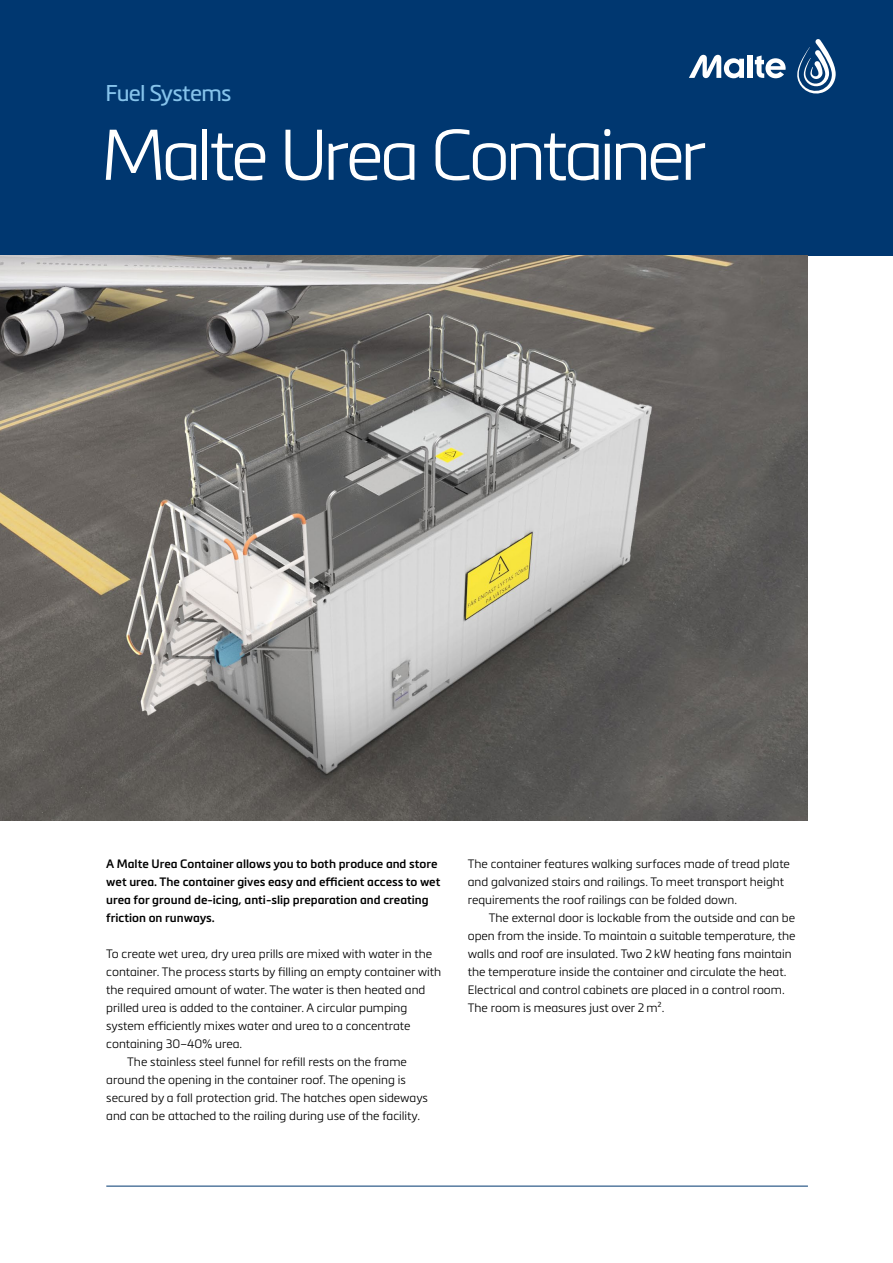
<style>
.page{position:relative;width:893px;height:1263px;background:#fff}
.page>*{position:absolute;margin:0;border:0;box-sizing:border-box;transform-origin:0 0}
.t1{font:300 70.5px "Metronic Pro";letter-spacing:-.055em;color:#fff}
.t2{font:22.5px "Metronic Pro";letter-spacing:-.035em;color:#86c3eb}
.t3{font:300 12px/18px "Metronic Pro";color:#000}
.t4{font:600 12px/18px "Metronic Pro";color:#000}
</style>
<div class="page">
<hr style="left:106px;top:1186px;width:702px;height:1px;background:#003770">
<div style="left:0;top:0;width:893px;height:255px;background:#003770"></div>
<svg style="left:797px;top:39px;width:39px;height:55px"></svg>
<svg style="left:755px;top:55px;width:31px;height:23px"></svg>
<div style="left:747px;top:55px;width:5px;height:23px;background:#fff"></div>
<svg style="left:689px;top:55px;width:55px;height:23px"></svg>
<img style="left:0;top:255px;width:808px;height:566px">
<h2 class="t2" style="left:105px;top:77px;width:127px">Fuel Systems</h2>
<h1 class="t1" style="left:101px;top:107px;width:607px">Malte Urea Container</h1>
<p class="t4" style="left:106px;top:854px;width:336px">A Malte Urea Container allows you to both produce and store wet urea. The container gives easy and efficient access to wet urea for ground de-icing, anti-slip preparation and creating friction on runways.</p>
<p class="t3" style="left:106px;top:944px;width:327px">To create wet urea, dry urea prills are mixed with water in the</p>
<p class="t3" style="left:106px;top:962px;width:336px">container. The process starts by filling an empty container with</p>
<p class="t3" style="left:106px;top:980px;width:321px">the required amount of water. The water is then heated and</p>
<p class="t3" style="left:106px;top:998px;width:303px">prilled urea is added to the container. A circular pumping</p>
<p class="t3" style="left:106px;top:1016px;width:306px">system efficiently mixes water and urea to a concentrate</p>
<p class="t3" style="left:106px;top:1034px;width:137px">containing 30–40% urea.</p>
<p class="t3" style="left:127px;top:1052px;width:281px">The stainless steel funnel for refill rests on the frame</p>
<p class="t3" style="left:106px;top:1070px;width:301px">around the opening in the container roof. The opening is</p>
<p class="t3" style="left:106px;top:1088px;width:323px">secured by a fall protection grid. The hatches open sideways</p>
<p class="t3" style="left:106px;top:1106px;width:315px">and can be attached to the railing during use of the facility.</p>
<p class="t3" style="left:468px;top:854px;width:324px">The container features walking surfaces made of tread plate and galvanized stairs and railings. To meet transport height requirements the roof railings can be folded down.</p>
<p class="t3" style="left:468px;top:908px;width:329px;text-indent:21px">The external door is lockable from the outside and can be open from the inside. To maintain a suitable temperature, the walls and roof are insulated. Two 2 kW heating fans maintain the temperature inside the container and circulate the heat.<br>Electrical and control cabinets are placed in a control room.<br>The room is measures just over 2 m².</p>
</div>
